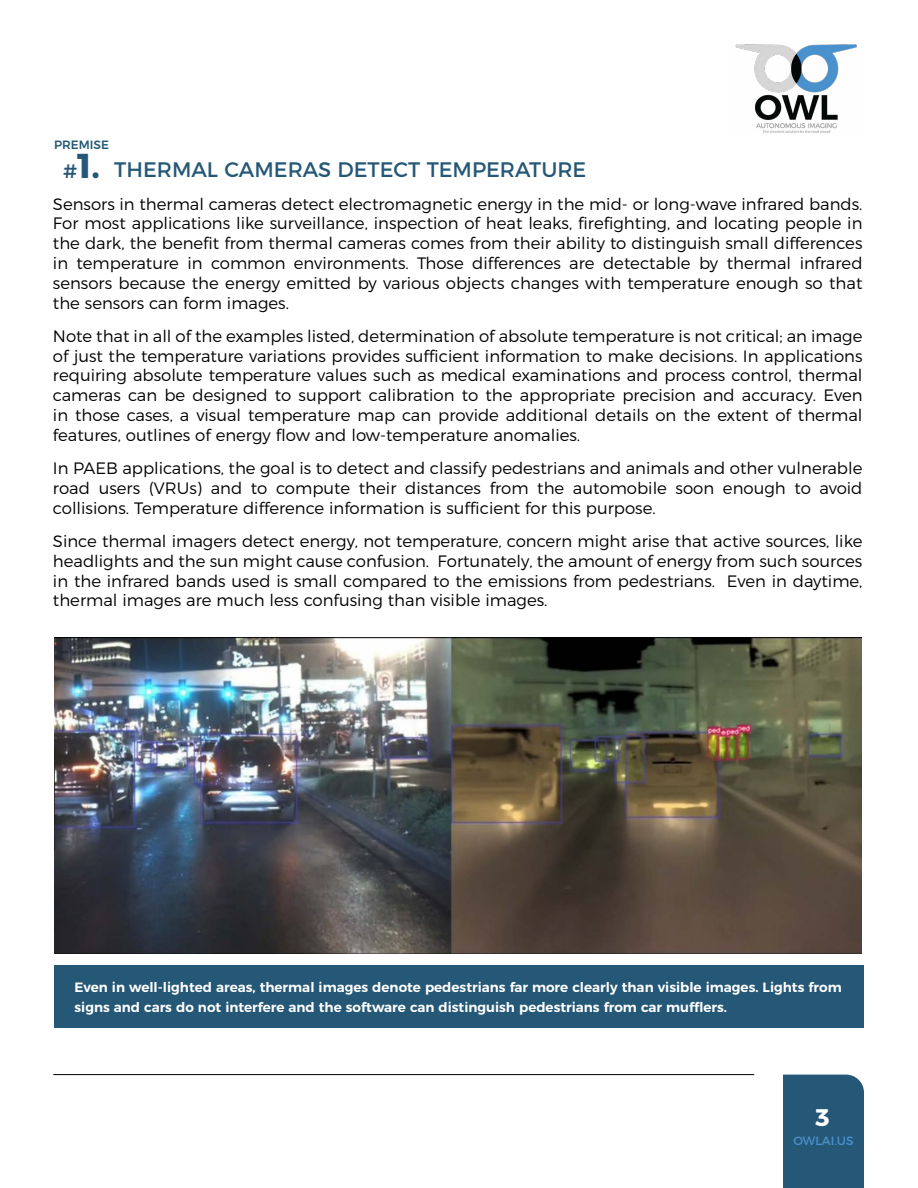
<style>
.page{position:relative;width:918px;height:1188px;background:#fff}
.page>*{position:absolute;margin:0;border:0;box-sizing:border-box;transform-origin:0 0}
.t1{font:700 34.5px "Montserrat";color:#255877}
.t2{font:700 24px "Montserrat";color:#fff}
.t3{font:21px "Montserrat";color:#255877}
.t4{font:300 16.5px/19.8px "Montserrat";color:#000;text-align:justify}
.t5{font:600 13.5px/19.5px "Montserrat";color:#fff}
.t6{font:12px "Montserrat";color:#4a91ce}
.t7{font:500 12px "Montserrat";color:#255877}
.s1{font-weight:500;font-size:19.5px}
</style>
<div class="page">
<div style="left:783px;top:1075px;width:81px;height:113px;background:#255877"></div>
<img style="left:735px;top:44px;width:122px;height:89px">
<hr style="left:53px;top:1074px;width:701px;height:1px;background:#000">
<img style="left:54px;top:637px;width:807px;height:316px">
<div style="left:55px;top:966px;width:809px;height:62px;background:#255877"></div>
<p class="t7" style="left:54px;top:135px;width:56px">PREMISE</p>
<h1 class="t1" style="left:63px;top:137px;width:38px"><span class="s1">#</span>1.</h1>
<p class="t3" style="left:114px;top:152px;width:474px">THERMAL CAMERAS DETECT TEMPERATURE</p>
<p class="t4" style="left:53px;top:192px;width:811px">Sensors in thermal cameras detect electromagnetic energy in the mid- or long-wave infrared bands.<br>For most applications like surveillance, inspection of heat leaks, firefighting, and locating people in the dark, the benefit from thermal cameras comes from their ability to distinguish small differences in temperature in common environments. Those differences are detectable by thermal infrared sensors because the energy emitted by various objects changes with temperature enough so that the sensors can form images.</p>
<p class="t4" style="left:53px;top:325px;width:811px">Note that in all of the examples listed, determination of absolute temperature is not critical; an image of just the temperature variations provides sufficient information to make decisions. In applications requiring absolute temperature values such as medical examinations and process control, thermal cameras can be designed to support calibration to the appropriate precision and accuracy. Even in those cases, a visual temperature map can provide additional details on the extent of thermal features, outlines of energy flow and low-temperature anomalies.</p>
<p class="t4" style="left:53px;top:457px;width:811px">In PAEB applications, the goal is to detect and classify pedestrians and animals and other vulnerable road users (VRUs) and to compute their distances from the automobile soon enough to avoid collisions. Temperature difference information is sufficient for this purpose.</p>
<p class="t4" style="left:53px;top:530px;width:811px">Since thermal imagers detect energy, not temperature, concern might arise that active sources, like headlights and the sun might cause confusion. Fortunately, the amount of energy from such sources in the infrared bands used is small compared to the emissions from pedestrians. Even in daytime, thermal images are much less confusing than visible images.</p>
<p class="t5" style="left:75px;top:976px;width:769px">Even in well-lighted areas, thermal images denote pedestrians far more clearly than visible images. Lights from signs and cars do not interfere and the software can distinguish pedestrians from car mufflers.</p>
<h2 class="t2" style="left:815px;top:1097px;width:15px">3</h2>
<p class="t6" style="left:793px;top:1132px;width:62px">OWLAI.US</p>
</div>
